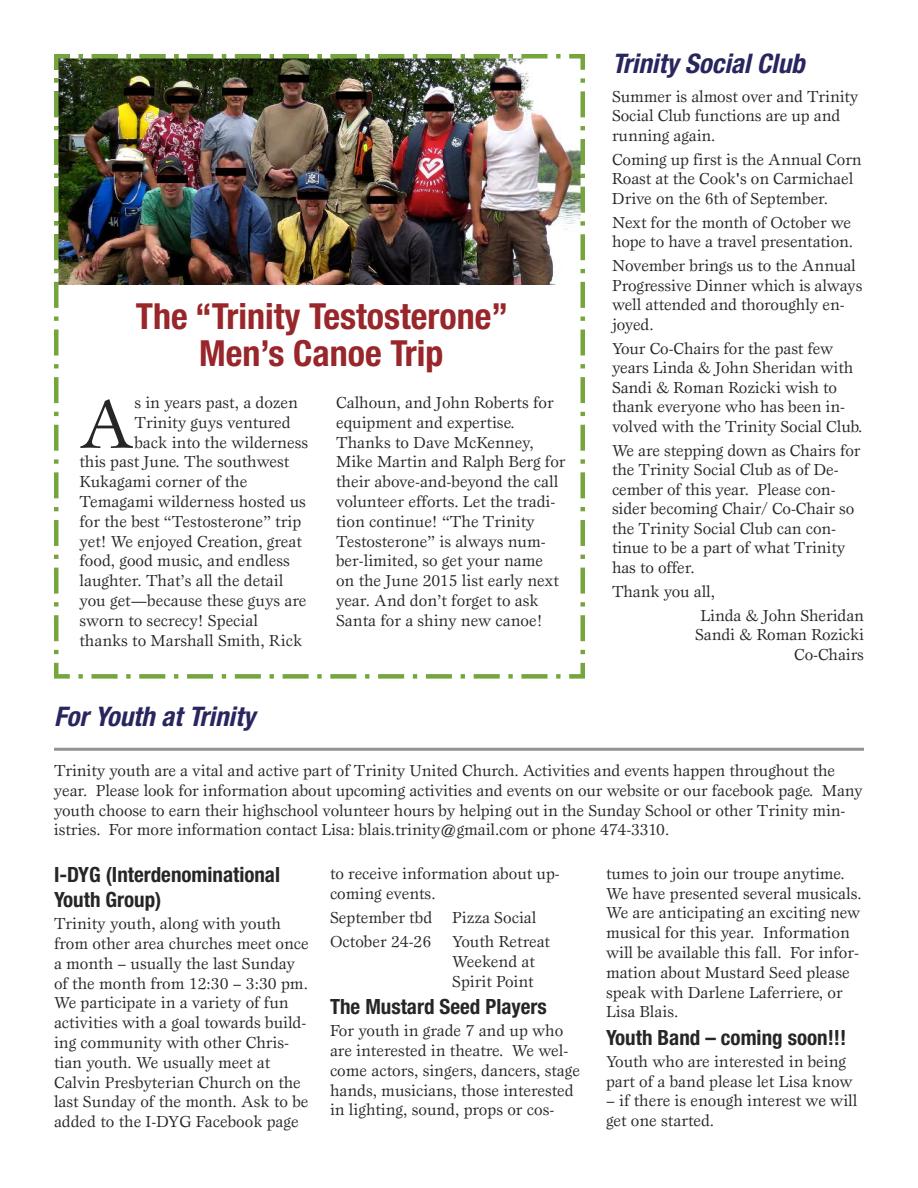
<style>
.page{position:relative;width:918px;height:1188px;background:#fff}
.page>*{position:absolute;margin:0;border:0;box-sizing:border-box;transform-origin:0 0}
.t1{font:70.65px "Esprit";color:#272627}
.t2{font:700 condensed 36px/37.5px "Helvetica Neue LT Std";color:#98262a;text-align:center}
.t3{font:italic 700 condensed 27px "Helvetica Neue LT Std";color:#29255f}
.t4{font:700 condensed 21px/25.2px "Helvetica Neue LT Std";color:#272627}
.t5{font:16.5px/19.8px "Esprit";color:#272627}
</style>
<div class="page">
<img style="left:54px;top:54px;width:531px;height:625px">
<hr style="left:54px;top:748px;width:810px;height:3px;background:#939393">
<h2 class="t2" style="left:136px;top:300px;width:374px">The “Trinity Testosterone”<br>Men’s Canoe Trip</h2>
<h1 class="t1" style="left:80px;top:397px;width:57px">A</h1>
<p class="t5" style="left:134px;top:394px;width:165px">s in years past, a dozen</p>
<p class="t5" style="left:134px;top:414px;width:158px">Trinity guys ventured</p>
<p class="t5" style="left:134px;top:434px;width:175px">back into the wilderness</p>
<p class="t5" style="left:79px;top:453px;width:211px">this past June. The southwest</p>
<p class="t5" style="left:79px;top:473px;width:169px">Kukagami corner of the</p>
<p class="t5" style="left:79px;top:493px;width:228px">Temagami wilderness hosted us</p>
<p class="t5" style="left:79px;top:513px;width:223px">for the best “Testosterone” trip</p>
<p class="t5" style="left:79px;top:533px;width:224px">yet! We enjoyed Creation, great</p>
<p class="t5" style="left:79px;top:552px;width:212px">food, good music, and endless</p>
<p class="t5" style="left:79px;top:572px;width:205px">laughter. That’s all the detail</p>
<p class="t5" style="left:79px;top:592px;width:229px">you get—because these guys are</p>
<p class="t5" style="left:79px;top:612px;width:180px">sworn to secrecy! Special</p>
<p class="t5" style="left:79px;top:632px;width:224px">thanks to Marshall Smith, Rick</p>
<h3 class="t3" style="left:54px;top:707px;width:203px">For Youth at Trinity</h3>
<p class="t5" style="left:336px;top:394px;width:231px">Calhoun, and John Roberts for equipment and expertise.<br>Thanks to Dave McKenney,<br>Mike Martin and Ralph Berg for their above-and-beyond the call volunteer efforts. Let the tradi&shy;tion continue! “The Trinity<br>Testosterone” is always num&shy;ber-limited, so get your name on the June 2015 list early next year. And don’t forget to ask<br>Santa for a shiny new canoe!</p>
<h3 class="t3" style="left:612px;top:54px;width:194px">Trinity Social Club</h3>
<p class="t5" style="left:612px;top:88px;width:248px">Summer is almost over and Trinity<br>Social Club functions are up and running again.</p>
<p class="t5" style="left:612px;top:151px;width:251px">Coming up first is the Annual Corn<br>Roast at the Cook's on Carmichael<br>Drive on the 6th of September.</p>
<p class="t5" style="left:612px;top:214px;width:243px">Next for the month of October we hope to have a travel presentation.</p>
<p class="t5" style="left:612px;top:257px;width:252px">November brings us to the Annual<br>Progressive Dinner which is always well attended and thoroughly en&shy;joyed.</p>
<p class="t5" style="left:612px;top:340px;width:252px">Your Co-Chairs for the past few years Linda &amp; John Sheridan with<br>Sandi &amp; Roman Rozicki wish to thank everyone who has been in&shy;volved with the Trinity Social Club.</p>
<p class="t5" style="left:612px;top:442px;width:250px">We are stepping down as Chairs for the Trinity Social Club as of De&shy;cember of this year. Please con&shy;sider becoming Chair/ Co-Chair so the Trinity Social Club can con&shy;tinue to be a part of what Trinity has to offer.</p>
<p class="t5" style="left:701px;top:581px;width:165px;line-height:24px;text-indent:-89px">Thank you all,<br>Linda &amp; John Sheridan</p>
<p class="t5" style="left:695px;top:626px;width:170px;text-align:right">Sandi &amp; Roman Rozicki<br>Co-Chairs</p>
<p class="t5" style="left:54px;top:762px;width:810px">Trinity youth are a vital and active part of Trinity United Church. Activities and events happen throughout the year. Please look for information about upcoming activities and events on our website or our facebook page. Many youth choose to earn their highschool volunteer hours by helping out in the Sunday School or other Trinity min&shy;istries. For more information contact Lisa: blais.trinity@gmail.com or phone 474-3310.</p>
<p class="t4" style="left:54px;top:863px;width:228px">I-DYG (Interdenominational<br>Youth Group)</p>
<p class="t5" style="left:54px;top:915px;width:256px">Trinity youth, along with youth from other area churches meet once a month – usually the last Sunday of the month from 12:30 – 3:30 pm.<br>We participate in a variety of fun activities with a goal towards build&shy;ing community with other Chris&shy;tian youth. We usually meet at<br>Calvin Presbyterian Church on the last Sunday of the month. Ask to be added to the I-DYG Facebook page</p>
<p class="t5" style="left:330px;top:865px;width:231px">to receive information about up&shy;coming events.</p>
<p class="t5" style="left:330px;top:907px;width:208px;line-height:24.3px">September tbd Pizza Social<br>October 24-26</p>
<p class="t5" style="left:452px;top:933px;width:99px">Youth Retreat<br>Weekend at<br>Spirit Point</p>
<p class="t4" style="left:330px;top:996px;width:218px">The Mustard Seed Players</p>
<p class="t5" style="left:330px;top:1022px;width:252px">For youth in grade 7 and up who are interested in theatre. We wel&shy;come actors, singers, dancers, stage hands, musicians, those interested in lighting, sound, props or cos-</p>
<p class="t5" style="left:606px;top:865px;width:257px">tumes to join our troupe anytime.<br>We have presented several musicals.<br>We are anticipating an exciting new musical for this year. Information will be available this fall. For infor&shy;mation about Mustard Seed please speak with Darlene Laferriere, or<br>Lisa Blais.</p>
<p class="t4" style="left:606px;top:1026px;width:242px">Youth Band – coming soon!!!</p>
<p class="t5" style="left:606px;top:1053px;width:248px">Youth who are interested in being part of a band please let Lisa know</p>
<p class="t5" style="left:606px;top:1092px;width:253px">– if there is enough interest we will get one started.</p>
</div>
